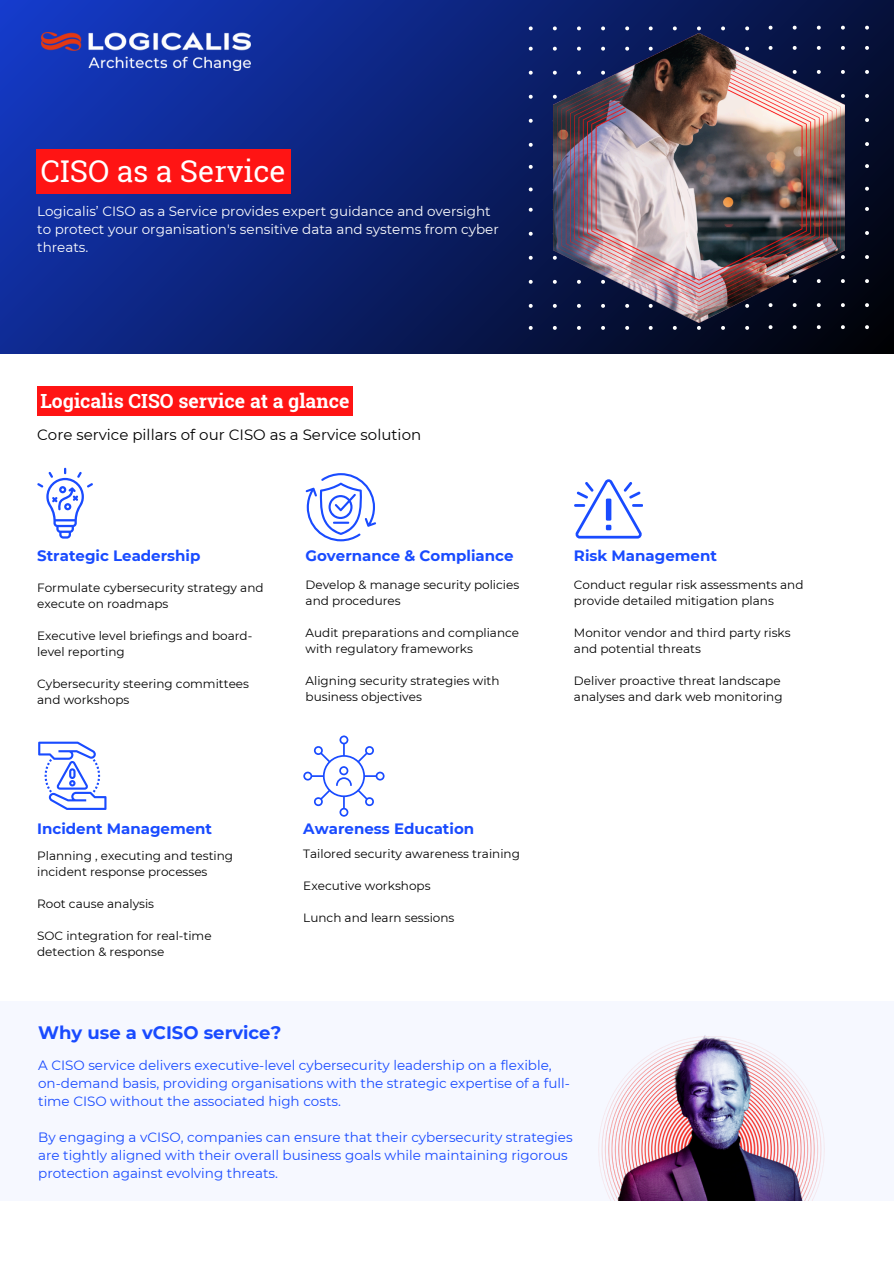
<style>
.page{position:relative;width:894px;height:1264px;background:#fff}
.page>*{position:absolute;margin:0;border:0;box-sizing:border-box;transform-origin:0 0}
.t1{font:30px "Roboto Slab";color:#fff}
.t2{font:700 19.5px "Roboto Slab";color:#fff}
.t3{font:700 18px "Montserrat";color:#194bff}
.t4{font:700 15px "Montserrat";color:#194bff}
.t5{font:15px "Montserrat";color:#000}
.t6{font:13.5px/18px "Montserrat";color:#194bff}
.t7{font:13.5px/18px "Montserrat";color:#fff}
.t8{font:12px/16px "Montserrat";color:#000}
</style>
<div class="page">
<svg style="left:0;top:0;width:893px;height:353px;background:#0c2278"></svg>
<img style="left:42px;top:32px;width:208px;height:39px">
<svg style="left:528px;top:26px;width:340px;height:304px;background:#0e1944"></svg>
<img style="left:553px;top:33px;width:290px;height:290px">
<svg style="left:303px;top:735px;width:81px;height:81px"></svg>
<svg style="left:305px;top:473px;width:71px;height:68px"></svg>
<svg style="left:37px;top:468px;width:56px;height:70px"></svg>
<svg style="left:38px;top:741px;width:68px;height:69px"></svg>
<div style="left:0;top:1001px;width:893px;height:199px;background:#f6f8ff"></div>
<svg style="left:574px;top:479px;width:68px;height:59px"></svg>
<img style="left:598px;top:1035px;width:227px;height:165px">
<div style="left:36px;top:149px;width:254px;height:44px;background:#ff1414"></div>
<div style="left:37px;top:386px;width:315px;height:29px;background:#ff1414"></div>
<p class="t1" style="left:41px;top:150px;width:246px">CISO as a Service</p>
<h1 class="t7" style="left:37px;top:202px;width:463px">Logicalis’ CISO as a Service provides expert guidance and oversight to protect your organisation's sensitive data and systems from cyber threats.</h1>
<h4 class="t2" style="left:40px;top:388px;width:310px">Logicalis CISO service at a glance</h4>
<p class="t5" style="left:37px;top:425px;width:385px">Core service pillars of our CISO as a Service solution</p>
<p class="t4" style="left:37px;top:546px;width:165px">Strategic Leadership</p>
<h2 class="t8" style="left:37px;top:579px;width:228px">Formulate cybersecurity strategy and execute on roadmaps</h2>
<h4 class="t8" style="left:37px;top:627px;width:216px">Executive level briefings and board&shy;level reporting</h4>
<p class="t8" style="left:37px;top:675px;width:213px">Cybersecurity steering committees and workshops</p>
<p class="t4" style="left:305px;top:546px;width:209px">Governance &amp; Compliance</p>
<h3 class="t8" style="left:305px;top:577px;width:215px">Develop &amp; manage security policies and procedures</h3>
<p class="t8" style="left:305px;top:625px;width:215px">Audit preparations and compliance with regulatory frameworks</p>
<p class="t8" style="left:305px;top:673px;width:195px">Aligning security strategies with business objectives</p>
<p class="t4" style="left:37px;top:819px;width:176px">Incident Management</p>
<p class="t8" style="left:37px;top:847px;width:197px">Planning , executing and testing incident response processes</p>
<p class="t8" style="left:37px;top:895px;width:118px">Root cause analysis</p>
<h3 class="t8" style="left:37px;top:927px;width:176px">SOC integration for real-time detection &amp; response</h3>
<h3 class="t4" style="left:303px;top:819px;width:172px">Awareness Education</h3>
<p class="t8" style="left:303px;top:845px;width:218px">Tailored security awareness training</p>
<p class="t8" style="left:303px;top:877px;width:129px">Executive workshops</p>
<p class="t8" style="left:303px;top:909px;width:153px">Lunch and learn sessions</p>
<p class="t3" style="left:38px;top:1021px;width:244px">Why use a vCISO service?</p>
<p class="t4" style="left:574px;top:546px;width:144px">Risk Management</p>
<p class="t8" style="left:574px;top:577px;width:231px">Conduct regular risk assessments and provide detailed mitigation plans</p>
<h3 class="t8" style="left:574px;top:625px;width:218px">Monitor vendor and third party risks and potential threats</h3>
<p class="t8" style="left:574px;top:673px;width:210px">Deliver proactive threat landscape analyses and dark web monitoring</p>
<p class="t6" style="left:38px;top:1055px;width:533px">A CISO service delivers executive-level cybersecurity leadership on a flexible, on-demand basis, providing organisations with the strategic expertise of a full&shy;time CISO without the associated high costs.</p>
<p class="t6" style="left:38px;top:1127px;width:536px">By engaging a vCISO, companies can ensure that their cybersecurity strategies are tightly aligned with their overall business goals while maintaining rigorous protection against evolving threats.</p>
</div>
